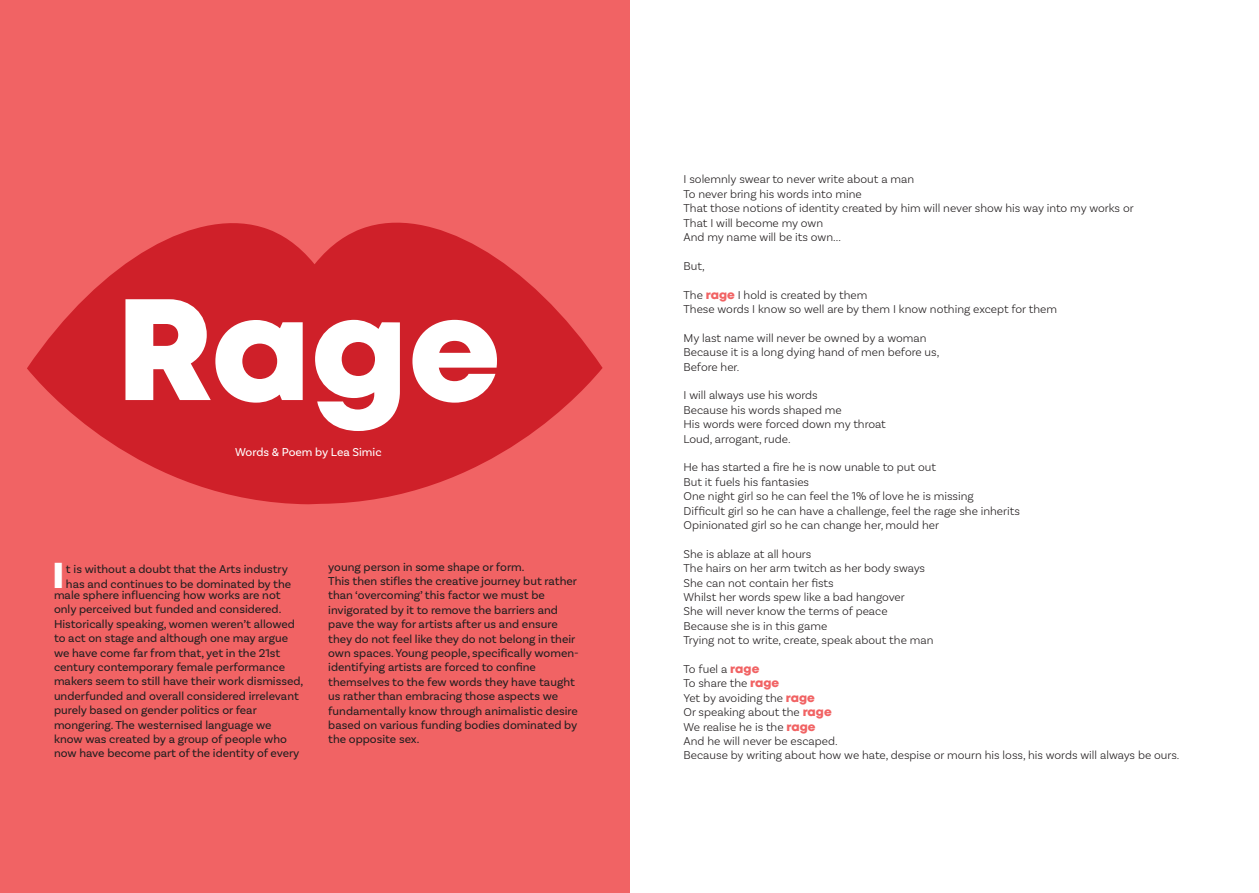
<style>
.page{position:relative;width:1259px;height:893px;background:#fff}
.page>*{position:absolute;margin:0;border:0;box-sizing:border-box;transform-origin:0 0}
.t1{font:144px "Mont Heavy DEMO";color:#fff}
.t2{font:36px "Mont Heavy DEMO";color:#fff}
.t3{font:300 12px "Basic Sans";color:#231f20}
.t4{font:12px/14.4px "Basic Sans";color:#231f20}
.t5{font:12px "Basic Sans";color:#fff}
.s1{font-family:"Mont Heavy DEMO";font-weight:400;color:#f16364}
</style>
<div class="page">
<div style="left:0;top:0;width:629px;height:893px;background:#f16364"></div>
<svg style="left:27px;top:222px;width:575px;height:282px;fill:#cf2029"></svg>
<p class="t1" style="left:116px;top:268px;width:386px">Rage</p>
<p class="t5" style="left:235px;top:444px;width:148px">Words &amp; Poem by Lea Simic</p>
<p class="t4" style="left:66px;top:562px;width:227px">t is without a doubt that the Arts industry has and continues to be dominated by the</p>
<p class="t4" style="left:328px;top:559px;width:198px">young person in some shape or form.</p>
<p class="t2" style="left:52px;top:555px;width:13px">I</p>
<p class="t4" style="left:54px;top:588px;width:251px">male sphere influencing how works are not only perceived but funded and considered.<br>Historically speaking, women weren’t allowed to act on stage and although one may argue we have come far from that, yet in the 21st century contemporary female performance makers seem to still have their work dismissed, underfunded and overall considered irrelevant purely based on gender politics or fear mongering. The westernised language we<br>know was created by a group of people who now have become part of the identity of every</p>
<p class="t4" style="left:328px;top:574px;width:252px">This then stifles the creative journey but rather than ‘overcoming’ this factor we must be invigorated by it to remove the barriers and pave the way for artists after us and ensure they do not feel like they do not belong in their own spaces. Young people, specifically women&shy;identifying artists are forced to confine themselves to the few words they have taught us rather than embracing those aspects we fundamentally know through animalistic desire based on various funding bodies dominated by the opposite sex.</p>
<p class="t3" style="left:683px;top:172px;width:232px">I solemnly swear to never write about a man</p>
<p class="t3" style="left:683px;top:187px;width:180px">To never bring his words into mine</p>
<p class="t3" style="left:683px;top:201px;width:452px">That those notions of identity created by him will never show his way into my works or</p>
<p class="t3" style="left:683px;top:215px;width:141px">That I will become my own</p>
<p class="t3" style="left:683px;top:230px;width:159px">And my name will be its own...</p>
<p class="t3" style="left:683px;top:259px;width:23px">But,</p>
<p class="t3" style="left:683px;top:287px;width:185px">The <span class="s1">rage</span> I hold is created by them</p>
<p class="t3" style="left:683px;top:302px;width:375px">These words I know so well are by them I know nothing except for them</p>
<p class="t3" style="left:683px;top:331px;width:244px">My last name will never be owned by a woman</p>
<p class="t3" style="left:683px;top:345px;width:257px">Because it is a long dying hand of men before us,</p>
<p class="t3" style="left:683px;top:359px;width:57px">Before her.</p>
<p class="t3" style="left:683px;top:388px;width:136px">I will always use his words</p>
<p class="t3" style="left:683px;top:403px;width:160px">Because his words shaped me</p>
<p class="t3" style="left:683px;top:417px;width:204px">His words were forced down my throat</p>
<p class="t3" style="left:683px;top:431px;width:109px">Loud, arrogant, rude.</p>
<p class="t3" style="left:683px;top:460px;width:254px">He has started a fire he is now unable to put out</p>
<p class="t3" style="left:683px;top:475px;width:127px">But it fuels his fantasies</p>
<p class="t3" style="left:683px;top:489px;width:292px">One night girl so he can feel the 1% of love he is missing</p>
<p class="t3" style="left:683px;top:503px;width:338px">Difficult girl so he can have a challenge, feel the rage she inherits</p>
<p class="t3" style="left:683px;top:518px;width:257px">Opinionated girl so he can change her, mould her</p>
<p class="t3" style="left:683px;top:547px;width:129px">She is ablaze at all hours</p>
<p class="t3" style="left:683px;top:561px;width:243px">The hairs on her arm twitch as her body sways</p>
<p class="t3" style="left:683px;top:575px;width:152px">She can not contain her fists</p>
<p class="t3" style="left:683px;top:590px;width:223px">Whilst her words spew like a bad hangover</p>
<p class="t3" style="left:683px;top:604px;width:206px">She will never know the terms of peace</p>
<p class="t3" style="left:683px;top:619px;width:145px">Because she is in this game</p>
<p class="t3" style="left:683px;top:633px;width:251px">Trying not to write, create, speak about the man</p>
<p class="t3" style="left:683px;top:662px;width:77px">To fuel a <span class="s1">rage</span></p>
<p class="t3" style="left:683px;top:676px;width:97px">To share the <span class="s1">rage</span></p>
<p class="t3" style="left:683px;top:691px;width:133px">Yet by avoiding the <span class="s1">rage</span></p>
<p class="t3" style="left:683px;top:705px;width:150px">Or speaking about the <span class="s1">rage</span></p>
<p class="t3" style="left:683px;top:719px;width:134px">We realise he is the <span class="s1">rage</span></p>
<p class="t3" style="left:683px;top:734px;width:156px">And he will never be escaped.</p>
<p class="t3" style="left:683px;top:748px;width:497px">Because by writing about how we hate, despise or mourn his loss, his words will always be ours.</p>
</div>
